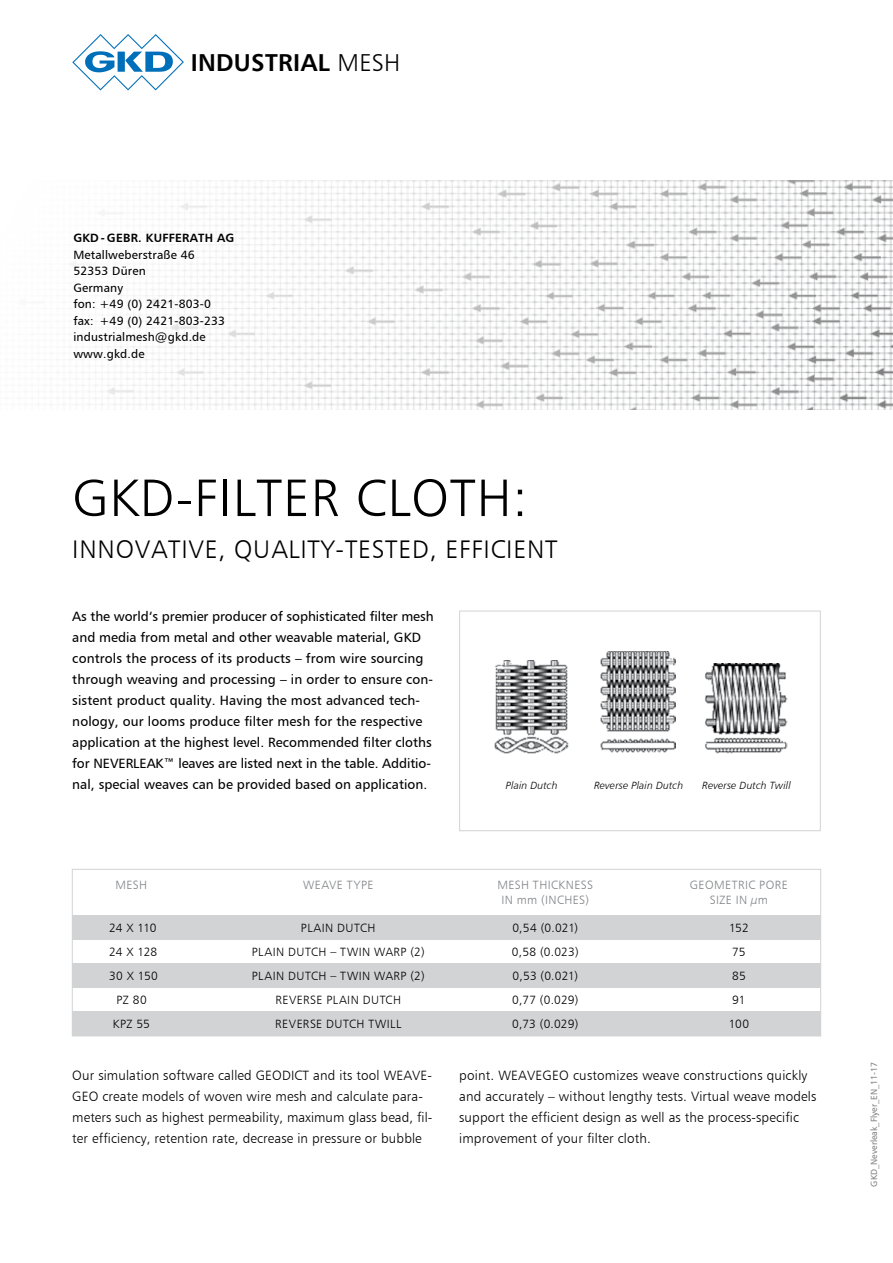
<style>
.page{position:relative;width:893px;height:1263px;background:#fff}
.page>*{position:absolute;margin:0;border:0;box-sizing:border-box;transform-origin:0 0}
.t1{font:52.5px "Humanist 777 BT Light B";letter-spacing:.02em;color:#000}
.t2{font:25.5px "Humanist 777 BT Light B";letter-spacing:.03em;color:#000}
.t3{font:24.3px "Humanist 777 BT Bold B";letter-spacing:.01em;color:#000}
.t4{font:13.5px/21px "Humanist 777 BT Roman B";letter-spacing:.005em;color:#000}
.t5{font:13.5px/21px "Humanist 777 BT Light B";letter-spacing:.01em;color:#000}
.t6{font:12px "Humanist 777 BT Light B";letter-spacing:.035em;color:#000}
.t7{font:12px/16.5px "Humanist 777 BT Roman B";letter-spacing:.015em;color:#000}
.t8{font:12px "Humanist 777 BT Light B";letter-spacing:.035em;color:#808285}
.t9{font:12px "Humanist 777 BT Bold B";letter-spacing:.02em;color:#000}
.t10{font:10.5px "Humanist 777 BT Light Italic B";letter-spacing:.01em;color:#000}
.t11{font:9px "Humanist 777 BT Roman B";color:#808285}
.s1{font-family:"Humanist 777 BT Light B"}
</style>
<div class="page">
<img style="left:44px;top:180px;width:849px;height:230px">
<svg style="left:72px;top:34px;width:112px;height:56px"></svg>
<div style="left:72px;top:916px;width:749px;height:24px;background:#d1d3d4"></div>
<div style="left:72px;top:963px;width:749px;height:24px;background:#d1d3d4"></div>
<div style="left:72px;top:1012px;width:749px;height:24px;background:#d1d3d4"></div>
<div style="left:72px;top:869px;width:749px;height:167px;border:1px solid #d1d3d4"></div>
<div style="left:459px;top:611px;width:362px;height:220px;border:1px solid #d1d3d4"></div>
<img style="left:705px;top:664px;width:82px;height:90px">
<img style="left:600px;top:652px;width:75px;height:101px">
<img style="left:494px;top:661px;width:75px;height:93px">
<h3 class="t3" style="left:191px;top:48px;width:211px">INDUSTRIAL <span class="s1">MESH</span></h3>
<p class="t9" style="left:73px;top:230px;width:163px">GKD - GEBR. KUFFERATH AG</p>
<p class="t7" style="left:73px;top:246px;width:153px">Metallweberstraße 46<br>52353 Düren<br>Germany<br>fon: +49 (0) 2421-803-0 fax: +49 (0) 2421-803-233 industrialmesh@gkd.de www.gkd.de</p>
<h1 class="t1" style="left:72px;top:465px;width:457px">GKD-FILTER CLOTH:</h1>
<h2 class="t2" style="left:72px;top:533px;width:487px">INNOVATIVE, QUALITY-TESTED, EFFICIENT</h2>
<p class="t4" style="left:72px;top:605px;width:363px">As the world‘s premier producer of sophisticated filter mesh and media from metal and other weavable material, GKD controls the process of its products – from wire sourcing through weaving and processing – in order to ensure con&shy;sistent product quality. Having the most advanced tech&shy;nology, our looms produce filter mesh for the respective application at the highest level. Recommended filter cloths for NEVERLEAK™ leaves are listed next in the table. Additio&shy;nal, special weaves can be provided based on application.</p>
<p class="t10" style="left:506px;top:779px;width:53px">Plain Dutch</p>
<p class="t10" style="left:594px;top:779px;width:91px">Reverse Plain Dutch</p>
<p class="t10" style="left:702px;top:779px;width:90px">Reverse Dutch Twill</p>
<p class="t8" style="left:115px;top:877px;width:33px">MESH</p>
<p class="t8" style="left:303px;top:877px;width:72px">WEAVE TYPE</p>
<p class="t8" style="left:497px;top:877px;width:97px">MESH THICKNESS</p>
<p class="t8" style="left:690px;top:877px;width:99px">GEOMETRIC PORE</p>
<p class="t8" style="left:501px;top:892px;width:89px">IN mm (INCHES)</p>
<p class="t8" style="left:710px;top:892px;width:60px">SIZE IN µm</p>
<p class="t6" style="left:109px;top:921px;width:49px">24 X 110</p>
<p class="t6" style="left:301px;top:921px;width:76px">PLAIN DUTCH</p>
<p class="t6" style="left:512px;top:921px;width:67px">0,54 (0.021)</p>
<p class="t6" style="left:729px;top:921px;width:21px">152</p>
<p class="t6" style="left:109px;top:945px;width:50px">24 X 128</p>
<p class="t6" style="left:252px;top:945px;width:174px">PLAIN DUTCH – TWIN WARP (2)</p>
<p class="t6" style="left:512px;top:945px;width:68px">0,58 (0.023)</p>
<p class="t6" style="left:732px;top:945px;width:15px">75</p>
<p class="t6" style="left:109px;top:969px;width:50px">30 X 150</p>
<p class="t6" style="left:252px;top:969px;width:174px">PLAIN DUTCH – TWIN WARP (2)</p>
<p class="t6" style="left:513px;top:969px;width:67px">0,53 (0.021)</p>
<p class="t6" style="left:732px;top:969px;width:15px">85</p>
<p class="t6" style="left:116px;top:993px;width:32px">PZ 80</p>
<p class="t6" style="left:275px;top:993px;width:127px">REVERSE PLAIN DUTCH</p>
<p class="t6" style="left:512px;top:993px;width:68px">0,77 (0.029)</p>
<p class="t6" style="left:732px;top:993px;width:15px">91</p>
<p class="t6" style="left:113px;top:1017px;width:39px">KPZ 55</p>
<p class="t6" style="left:275px;top:1017px;width:127px">REVERSE DUTCH TWILL</p>
<p class="t6" style="left:512px;top:1017px;width:68px">0,73 (0.029)</p>
<p class="t6" style="left:729px;top:1017px;width:22px">100</p>
<p class="t5" style="left:72px;top:1064px;width:362px">Our simulation software called GEODICT and its tool WEAVE-GEO create models of woven wire mesh and calculate para&shy;meters such as highest permeability, maximum glass bead, fil&shy;ter efficiency, retention rate, decrease in pressure or bubble</p>
<p class="t5" style="left:459px;top:1064px;width:358px">point. WEAVEGEO customizes weave constructions quickly and accurately – without lengthy tests. Virtual weave models support the efficient design as well as the process-specific improvement of your filter cloth.</p>
<p class="t11" style="left:868px;top:1186px;width:126px;rotate:-90deg">GKD_Neverleak_Flyer_EN_11-17</p>
</div>
